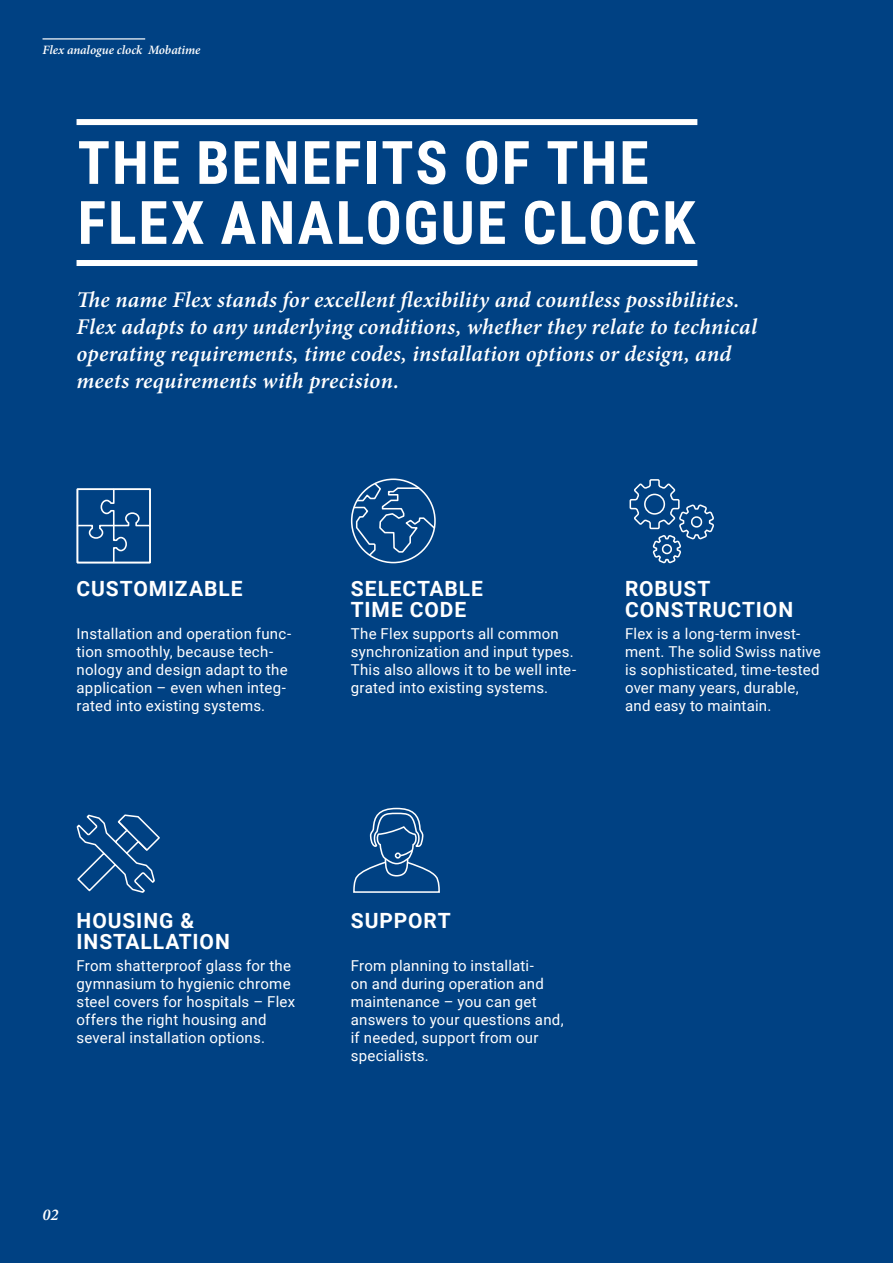
<style>
.page{position:relative;width:893px;height:1263px;background:#004183}
.page>*{position:absolute;margin:0;border:0;box-sizing:border-box;transform-origin:0 0}
.t1{font:700 60px/60px "Roboto Condensed";letter-spacing:.03em;color:#fff}
.t2{font:italic 600 22.5px/27px "Minion Pro";letter-spacing:.01em;color:#fff}
.t3{font:700 21px/21px "Roboto";letter-spacing:.045em;color:#fff}
.t4{font:italic 600 16.5px "Minion Pro";color:#fff}
.t5{font:15px/18px "Roboto";letter-spacing:.015em;color:#fff}
.t6{font:italic 600 12.75px "Minion Pro";letter-spacing:-.005em;color:#fff}
</style>
<div class="page">
<svg style="left:77px;top:488px;width:74px;height:75px"></svg>
<svg style="left:352px;top:478px;width:84px;height:79px"></svg>
<svg style="left:629px;top:479px;width:85px;height:84px"></svg>
<svg style="left:77px;top:814px;width:83px;height:79px"></svg>
<svg style="left:353px;top:808px;width:87px;height:85px"></svg>
<div style="left:395px;top:852px;width:6px;height:7px;border:2px solid #fff;border-radius:50%"></div>
<div style="left:77px;top:119px;width:620px;height:6px;background:#fff"></div>
<div style="left:77px;top:260px;width:620px;height:6px;background:#fff"></div>
<hr style="left:43px;top:38px;width:102px;height:2px;background:#fff">
<p class="t6" style="left:43px;top:41px;width:159px">Flex analogue clock Mobatime</p>
<p class="t1" style="left:78px;top:130px;width:619px">THE BENEFITS OF THE<br>FLEX ANALOGUE CLOCK</p>
<p class="t2" style="left:77px;top:286px;width:682px">The name Flex stands for excellent flexibility and countless possibilities.<br>Flex adapts to any underlying conditions, whether they relate to technical operating requirements, time codes, installation options or design, and meets requirements with precision.</p>
<p class="t3" style="left:77px;top:577px;width:168px">CUSTOMIZABLE</p>
<p class="t5" style="left:77px;top:624px;width:216px">Installation and operation func&shy;tion smoothly, because tech&shy;nology and design adapt to the application – even when integ&shy;rated into existing systems.</p>
<p class="t3" style="left:351px;top:577px;width:134px">SELECTABLE<br>TIME CODE</p>
<p class="t5" style="left:351px;top:624px;width:227px">The Flex supports all common synchronization and input types.<br>This also allows it to be well inte&shy;grated into existing systems.</p>
<p class="t3" style="left:625px;top:577px;width:170px">ROBUST<br>CONSTRUCTION</p>
<p class="t5" style="left:625px;top:624px;width:197px">Flex is a long-term invest&shy;ment. The solid Swiss native is sophisticated, time-tested over many years, durable, and easy to maintain.</p>
<p class="t3" style="left:77px;top:909px;width:155px">HOUSING &amp;<br>INSTALLATION</p>
<p class="t5" style="left:77px;top:956px;width:220px">From shatterproof glass for the gymnasium to hygienic chrome steel covers for hospitals – Flex offers the right housing and several installation options.</p>
<p class="t3" style="left:351px;top:909px;width:102px">SUPPORT</p>
<p class="t5" style="left:351px;top:956px;width:214px">From planning to installati-<br>on and during operation and maintenance – you can get answers to your questions and, if needed, support from our specialists.</p>
<p class="t4" style="left:43px;top:1203px;width:17px">02</p>
</div>
